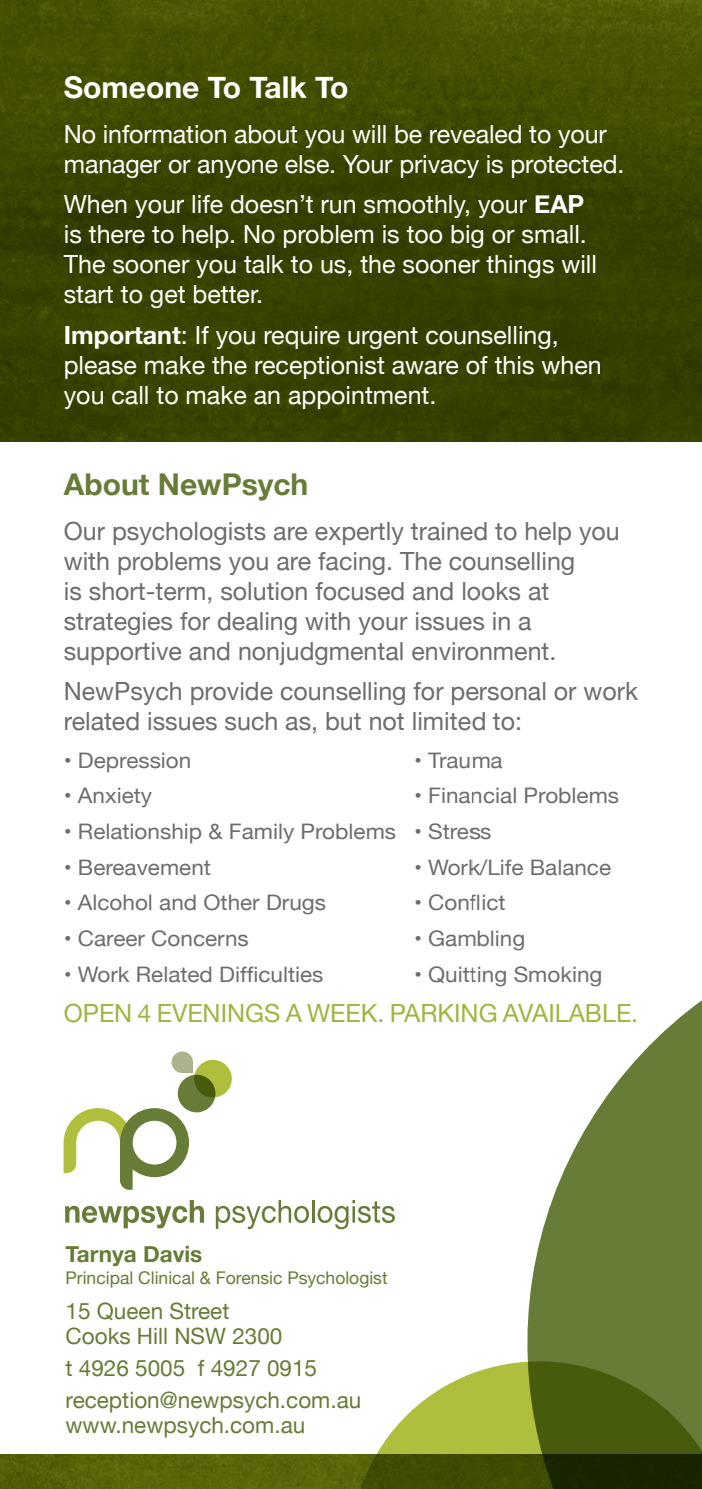
<style>
.page{position:relative;width:702px;height:1489px;background:#fff}
.page>*{position:absolute;margin:0;border:0;box-sizing:border-box;transform-origin:0 0}
.t1{font:700 30px "Helvetica Neue";color:#fff}
.t2{font:700 30px "Helvetica Neue";color:#677c36}
.t3{font:25px/30px "Helvetica Neue";color:#fff}
.t4{font:25px/30px "Helvetica Neue";color:#6c6d70}
.t5{font:25px "Helvetica Neue";color:#9eb53f}
.t6{font:22.5px "Helvetica Neue";color:#677c36}
.t7{font:700 22.5px "Helvetica Neue";color:#677c36}
.t8{font:21.5px "Helvetica Neue";color:#6c6d70;scale:1.05 1}
.t9{font:17.5px "Helvetica Neue";color:#677c36}
.s1{font-weight:700}
</style>
<div class="page">
<img style="left:0;top:0;width:702px;height:442px">
<svg style="left:377px;top:1373px;width:95px;height:80px;fill:#afbe3d"></svg>
<svg style="left:472px;top:1000px;width:230px;height:453px;fill:#677c36"></svg>
<img style="left:0;top:1453px;width:702px;height:35px">
<svg style="left:65px;top:1200px;width:139px;height:28px"></svg>
<svg style="left:216px;top:1200px;width:93px;height:29px"></svg>
<hr style="left:312px;top:1199px;width:2px;height:23px;background:#677c36">
<svg style="left:317px;top:1200px;width:78px;height:29px"></svg>
<div style="left:194px;top:1059px;width:38px;height:38px;background:#afbe3d;border-radius:19px"></div>
<svg style="left:64px;top:1051px;width:151px;height:138px"></svg>
<p class="t1" style="left:64px;top:64px;width:286px">Someone To Talk To</p>
<p class="t3" style="left:64px;top:120px;width:562px">No information about you will be revealed to your manager or anyone else. Your privacy is protected.</p>
<p class="t3" style="left:64px;top:191px;width:534px">When your life doesn’t run smoothly, your <span class="s1">EAP </span>is there to help. No problem is too big or small.<br>The sooner you talk to us, the sooner things will start to get better.</p>
<p class="t3" style="left:64px;top:321px;width:539px"><span class="s1">Important</span>: If you require urgent counselling, please make the receptionist aware of this when you call to make an appointment.</p>
<p class="t2" style="left:64px;top:461px;width:246px">About NewPsych</p>
<p class="t4" style="left:64px;top:517px;width:557px">Our psychologists are expertly trained to help you with problems you are facing. The counselling<br>is short-term, solution focused and looks at strategies for dealing with your issues in a supportive and nonjudgmental environment.</p>
<p class="t4" style="left:64px;top:678px;width:576px">NewPsych provide counselling for personal or work related issues such as, but not limited to:</p>
<p class="t8" style="left:64px;top:744px;width:123px">• Depression</p>
<p class="t8" style="left:414px;top:744px;width:86px">• Trauma</p>
<p class="t8" style="left:64px;top:780px;width:86px">• Anxiety</p>
<p class="t8" style="left:414px;top:780px;width:197px">• Financial Problems</p>
<p class="t8" style="left:64px;top:815px;width:409px">• Relationship &amp; Family Problems • Stress</p>
<p class="t8" style="left:64px;top:851px;width:142px">• Bereavement</p>
<p class="t8" style="left:414px;top:851px;width:189px">• Work/Life Balance</p>
<p class="t8" style="left:64px;top:887px;width:251px">• Alcohol and Other Drugs</p>
<p class="t8" style="left:414px;top:887px;width:89px">• Conflict</p>
<p class="t8" style="left:64px;top:922px;width:178px">• Career Concerns</p>
<p class="t8" style="left:414px;top:922px;width:107px">• Gambling</p>
<p class="t8" style="left:64px;top:958px;width:249px">• Work Related Difficulties</p>
<p class="t8" style="left:414px;top:958px;width:181px">• Quitting Smoking</p>
<p class="t5" style="left:64px;top:995px;width:576px">OPEN 4 EVENINGS A WEEK. PARKING AVAILABLE.</p>
<p class="t7" style="left:66px;top:1236px;width:138px">Tarnya Davis</p>
<p class="t9" style="left:66px;top:1265px;width:323px">Principal Clinical &amp; Forensic Psychologist</p>
<p class="t6" style="left:66px;top:1294px;width:165px">15 Queen Street</p>
<p class="t6" style="left:66px;top:1319px;width:218px">Cooks Hill NSW 2300</p>
<p class="t6" style="left:66px;top:1351px;width:253px">t 4926 5005 f 4927 0915</p>
<p class="t6" style="left:66px;top:1383px;width:297px">reception@newpsych.com.au</p>
<p class="t6" style="left:66px;top:1408px;width:241px">www.newpsych.com.au</p>
</div>
